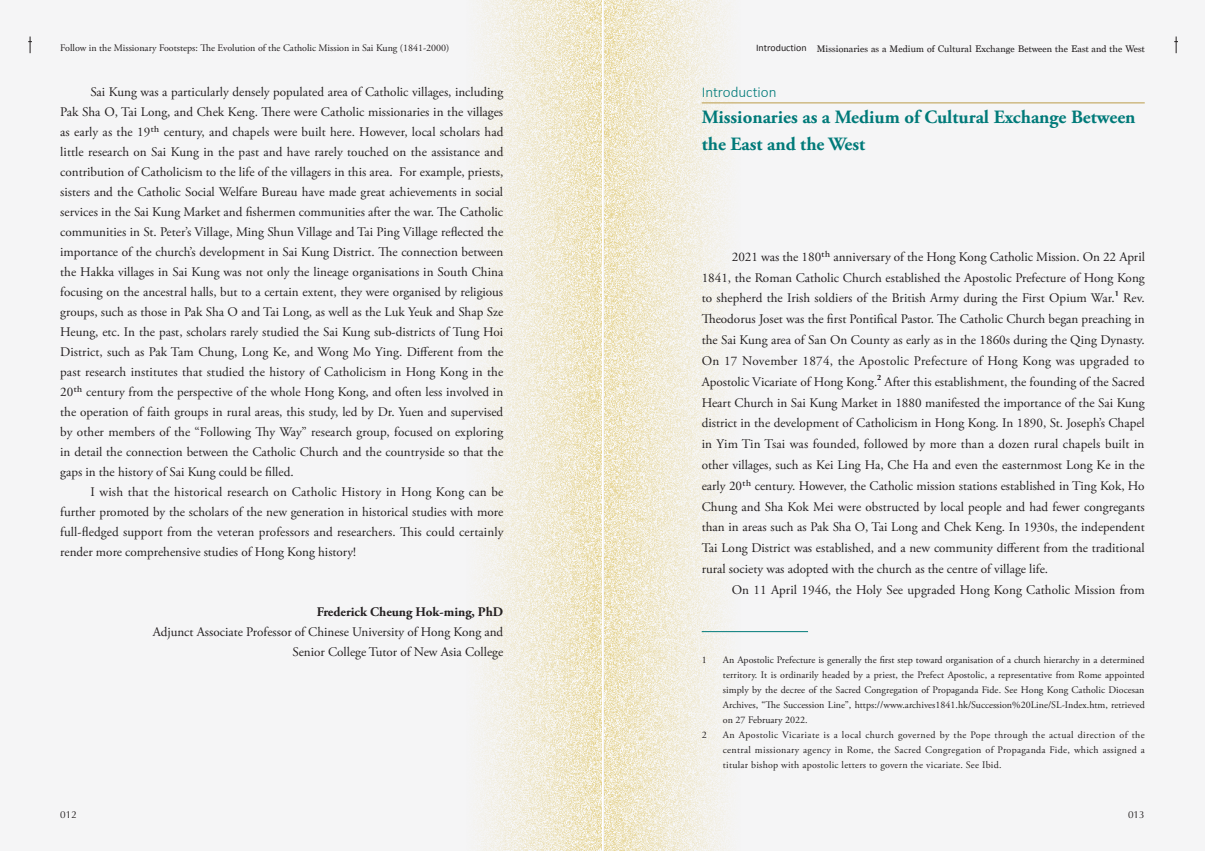
<style>
.page{position:relative;width:1205px;height:851px;background:#fff}
.page>*{position:absolute;margin:0;border:0;box-sizing:border-box;transform-origin:0 0}
.序BT1_eng{font:700 18.75px/27px "Adobe Garamond Pro";color:#007a79}
.序BT1a_eng{font:300 15px "Calibri";color:#007a79}
.內文_eng{font:13.12px/20px "Adobe Garamond Pro";color:#231f20;text-align:justify}
.內文_eng-2{font:700 13.12px "Adobe Garamond Pro";color:#231f20}
.註腳{font:10px/15px "Adobe Garamond Pro";color:#231f20;text-align:justify}
.t1{font:10px "Marion";color:#231f20}
.t2{font:10px "Optima";color:#231f20}
.內文_eng-3{font:700 7.62px "Optima";color:#231f20}
.s1{font-family:"Calibri"}
</style>
<div class="page">
<div style="left:0;top:0;width:601px;height:850px;background:#f5f5f6"></div>
<div style="left:603px;top:0;width:602px;height:850px;background:#f5f5f6"></div>
<img style="left:479px;top:0;width:122px;height:850px">
<img style="left:604px;top:0;width:137px;height:850px">
<hr style="left:702px;top:103px;width:442px;height:1px;background:#bb9c49">
<hr style="left:702px;top:631px;width:106px;height:1px;background:#007a79">
<svg style="left:1174px;top:36px;width:4px;height:17px"></svg>
<svg style="left:28px;top:36px;width:4px;height:17px"></svg>
<p class="註腳" style="left:60px;top:41px;width:391px">Follow in the Missionary Footsteps: The Evolution of the Catholic Mission in Sai Kung (1841-2000)</p>
<p class="t1" style="left:756px;top:42px;width:390px"><span class="s1">Introduction</span> Missionaries as a Medium of Cultural Exchange Between the East and the West</p>
<p class="內文_eng" style="left:60px;top:82px;width:445px;text-indent:30px">Sai Kung was a particularly densely populated area of Catholic villages, including Pak Sha O, Tai Long, and Chek Keng. There were Catholic missionaries in the villages as early as the 19th century, and chapels were built here. However, local scholars had little research on Sai Kung in the past and have rarely touched on the assistance and contribution of Catholicism to the life of the villagers in this area. For example, priests, sisters and the Catholic Social Welfare Bureau have made great achievements in social services in the Sai Kung Market and fishermen communities after the war. The Catholic communities in St. Peter’s Village, Ming Shun Village and Tai Ping Village reflected the importance of the church’s development in Sai Kung District. The connection between the Hakka villages in Sai Kung was not only the lineage organisations in South China focusing on the ancestral halls, but to a certain extent, they were organised by religious groups, such as those in Pak Sha O and Tai Long, as well as the Luk Yeuk and Shap Sze Heung, etc. In the past, scholars rarely studied the Sai Kung sub-districts of Tung Hoi District, such as Pak Tam Chung, Long Ke, and Wong Mo Ying. Different from the past research institutes that studied the history of Catholicism in Hong Kong in the 20th century from the perspective of the whole Hong Kong, and often less involved in the operation of faith groups in rural areas, this study, led by Dr. Yuen and supervised by other members of the “Following Thy Way” research group, focused on exploring in detail the connection between the Catholic Church and the countryside so that the gaps in the history of Sai Kung could be filled.</p>
<p class="內文_eng" style="left:60px;top:482px;width:445px;text-indent:30px">I wish that the historical research on Catholic History in Hong Kong can be further promoted by the scholars of the new generation in historical studies with more full-fledged support from the veteran professors and researchers. This could certainly render more comprehensive studies of Hong Kong history!</p>
<p class="內文_eng-2" style="left:317px;top:604px;width:188px">Frederick Cheung Hok-ming, PhD</p>
<p class="內文_eng" style="left:153px;top:622px;width:351px">Adjunct Associate Professor of Chinese University of Hong Kong and</p>
<p class="內文_eng" style="left:292px;top:642px;width:212px">Senior College Tutor of New Asia College</p>
<p class="序BT1a_eng" style="left:702px;top:83px;width:76px">Introduction</p>
<p class="序BT1_eng" style="left:702px;top:104px;width:435px">Missionaries as a Medium of Cultural Exchange Between the East and the West</p>
<p class="內文_eng" style="left:702px;top:247px;width:445px;line-height:20.8px;text-indent:30px">2021 was the 180th anniversary of the Hong Kong Catholic Mission. On 22 April 1841, the Roman Catholic Church established the Apostolic Prefecture of Hong Kong to shepherd the Irish soldiers of the British Army during the First Opium War.</p>
<p class="內文_eng-3" style="left:1114px;top:289px;width:6px">1</p>
<p class="內文_eng" style="left:702px;top:288px;width:444px;line-height:20.8px;text-indent:421px">Rev.<br>Theodorus Joset was the first Pontifical Pastor. The Catholic Church began preaching in the Sai Kung area of San On County as early as in the 1860s during the Qing Dynasty.<br>On 17 November 1874, the Apostolic Prefecture of Hong Kong was upgraded to Apostolic Vicariate of Hong Kong.</p>
<p class="內文_eng-3" style="left:877px;top:372px;width:6px">2</p>
<p class="內文_eng" style="left:702px;top:371px;width:444px;line-height:20.8px;text-indent:183px">After this establishment, the founding of the Sacred Heart Church in Sai Kung Market in 1880 manifested the importance of the Sai Kung district in the development of Catholicism in Hong Kong. In 1890, St. Joseph’s Chapel in Yim Tin Tsai was founded, followed by more than a dozen rural chapels built in other villages, such as Kei Ling Ha, Che Ha and even the easternmost Long Ke in the early 20th century. However, the Catholic mission stations established in Ting Kok, Ho Chung and Sha Kok Mei were obstructed by local people and had fewer congregants than in areas such as Pak Sha O, Tai Long and Chek Keng. In 1930s, the independent Tai Long District was established, and a new community different from the traditional rural society was adopted with the church as the centre of village life.</p>
<p class="內文_eng" style="left:732px;top:580px;width:414px">On 11 April 1946, the Holy See upgraded Hong Kong Catholic Mission from</p>
<p class="註腳" style="left:702px;top:652px;width:6px">1</p>
<p class="註腳" style="left:723px;top:652px;width:423px">An Apostolic Prefecture is generally the first step toward organisation of a church hierarchy in a determined territory. It is ordinarily headed by a priest, the Prefect Apostolic, a representative from Rome appointed simply by the decree of the Sacred Congregation of Propaganda Fide. See Hong Kong Catholic Diocesan Archives, “The Succession Line”, https://www.archives1841.hk/Succession%20Line/SL-Index.htm, retrieved on 27 February 2022.</p>
<p class="註腳" style="left:702px;top:727px;width:6px">2</p>
<p class="註腳" style="left:723px;top:727px;width:423px">An Apostolic Vicariate is a local church governed by the Pope through the actual direction of the central missionary agency in Rome, the Sacred Congregation of Propaganda Fide, which assigned a titular bishop with apostolic letters to govern the vicariate. See Ibid.</p>
<p class="t2" style="left:60px;top:808px;width:18px">012</p>
<p class="t2" style="left:1128px;top:808px;width:18px">013</p>
</div>
